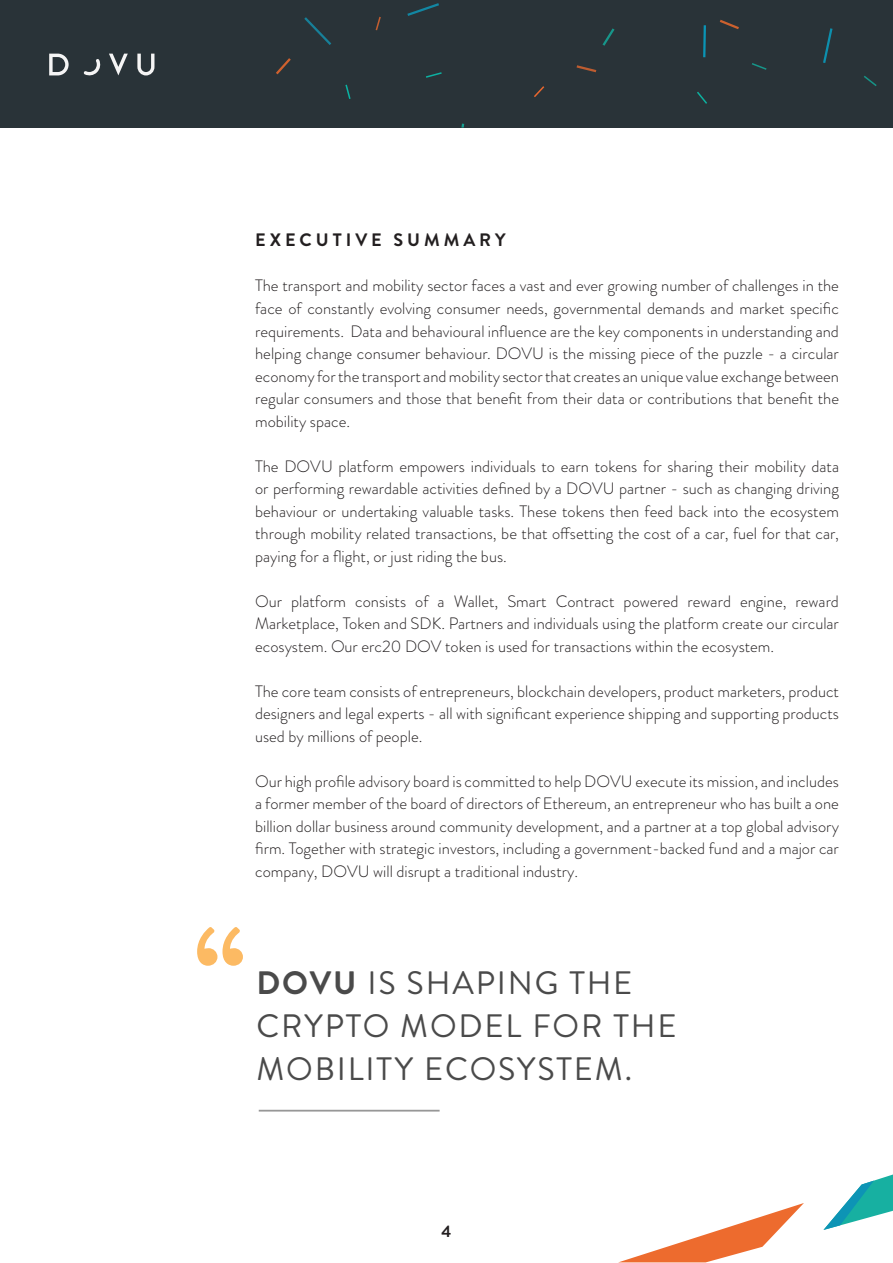
<style>
.page{position:relative;width:893px;height:1263px;background:#fff}
.page>*{position:absolute;margin:0;border:0;box-sizing:border-box;transform-origin:0 0}
.t1{font:32.4px/43.2px "Brandon Grotesque";letter-spacing:.055em;color:#4a4a4a}
.Heading_Style{font:700 18px "Brandon Grotesque";letter-spacing:.22em;color:#231f20}
.t2{font:300 16.5px/22.5px "Brandon Grotesque";color:#231f20;text-align:justify}
.t3{font:700 16.5px "Brandon Grotesque";color:#231f20}
.s1{font-weight:700}
</style>
<div class="page">
<div style="left:0;top:0;width:893px;height:128px;background:#293338"></div>
<svg style="left:823px;top:28px;width:9px;height:35px"></svg>
<svg style="left:703px;top:25px;width:3px;height:32px"></svg>
<svg style="left:407px;top:3px;width:32px;height:13px"></svg>
<svg style="left:304px;top:17px;width:27px;height:28px"></svg>
<svg style="left:864px;top:76px;width:13px;height:10px"></svg>
<svg style="left:752px;top:63px;width:14px;height:7px"></svg>
<svg style="left:697px;top:92px;width:10px;height:12px"></svg>
<svg style="left:602px;top:28px;width:12px;height:18px"></svg>
<svg style="left:461px;top:124px;width:3px;height:4px"></svg>
<svg style="left:426px;top:72px;width:16px;height:6px"></svg>
<svg style="left:345px;top:85px;width:6px;height:14px"></svg>
<svg style="left:720px;top:20px;width:19px;height:9px"></svg>
<svg style="left:577px;top:65px;width:19px;height:7px"></svg>
<svg style="left:534px;top:86px;width:10px;height:11px"></svg>
<svg style="left:376px;top:17px;width:5px;height:13px"></svg>
<svg style="left:276px;top:58px;width:15px;height:16px"></svg>
<svg style="left:49px;top:54px;width:20px;height:21px"></svg>
<svg style="left:109px;top:54px;width:19px;height:21px"></svg>
<svg style="left:137px;top:54px;width:17px;height:21px"></svg>
<svg style="left:83px;top:59px;width:18px;height:17px"></svg>
<svg style="left:823px;top:1174px;width:70px;height:56px"></svg>
<svg style="left:619px;top:1203px;width:185px;height:59px"></svg>
<svg style="left:197px;top:927px;width:46px;height:39px"></svg>
<hr style="left:260px;top:1110px;width:179px;height:1px;background:#979797">
<p class="Heading_Style" style="left:255px;top:228px;width:252px">EXECUTIVE SUMMARY</p>
<p class="t2" style="left:255px;top:275px;width:585px">The transport and mobility sector faces a vast and ever growing number of challenges in the face of constantly evolving consumer needs, governmental demands and market specific requirements. Data and behavioural influence are the key components in understanding and helping change consumer behaviour. DOVU is the missing piece of the puzzle - a circular economy for the transport and mobility sector that creates an unique value exchange between regular consumers and those that benefit from their data or contributions that benefit the mobility space.</p>
<p class="t2" style="left:255px;top:455px;width:585px">The DOVU platform empowers individuals to earn tokens for sharing their mobility data or performing rewardable activities defined by a DOVU partner - such as changing driving behaviour or undertaking valuable tasks. These tokens then feed back into the ecosystem through mobility related transactions, be that offsetting the cost of a car, fuel for that car, paying for a flight, or just riding the bus.</p>
<p class="t2" style="left:255px;top:590px;width:585px">Our platform consists of a Wallet, Smart Contract powered reward engine, reward Marketplace, Token and SDK. Partners and individuals using the platform create our circular ecosystem. Our erc20 DOV token is used for transactions within the ecosystem.</p>
<p class="t2" style="left:255px;top:680px;width:585px">The core team consists of entrepreneurs, blockchain developers, product marketers, product designers and legal experts - all with significant experience shipping and supporting products used by millions of people.</p>
<p class="t2" style="left:255px;top:770px;width:585px">Our high profile advisory board is committed to help DOVU execute its mission, and includes a former member of the board of directors of Ethereum, an entrepreneur who has built a one billion dollar business around community development, and a partner at a top global advisory firm. Together with strategic investors, including a government-backed fund and a major car company, DOVU will disrupt a traditional industry.</p>
<p class="t1" style="left:256px;top:962px;width:421px"><span class="s1">DOVU</span> IS SHAPING THE<br>CRYPTO MODEL FOR THE<br>MOBILITY ECOSYSTEM.</p>
<p class="t3" style="left:442px;top:1220px;width:11px">4</p>
</div>
